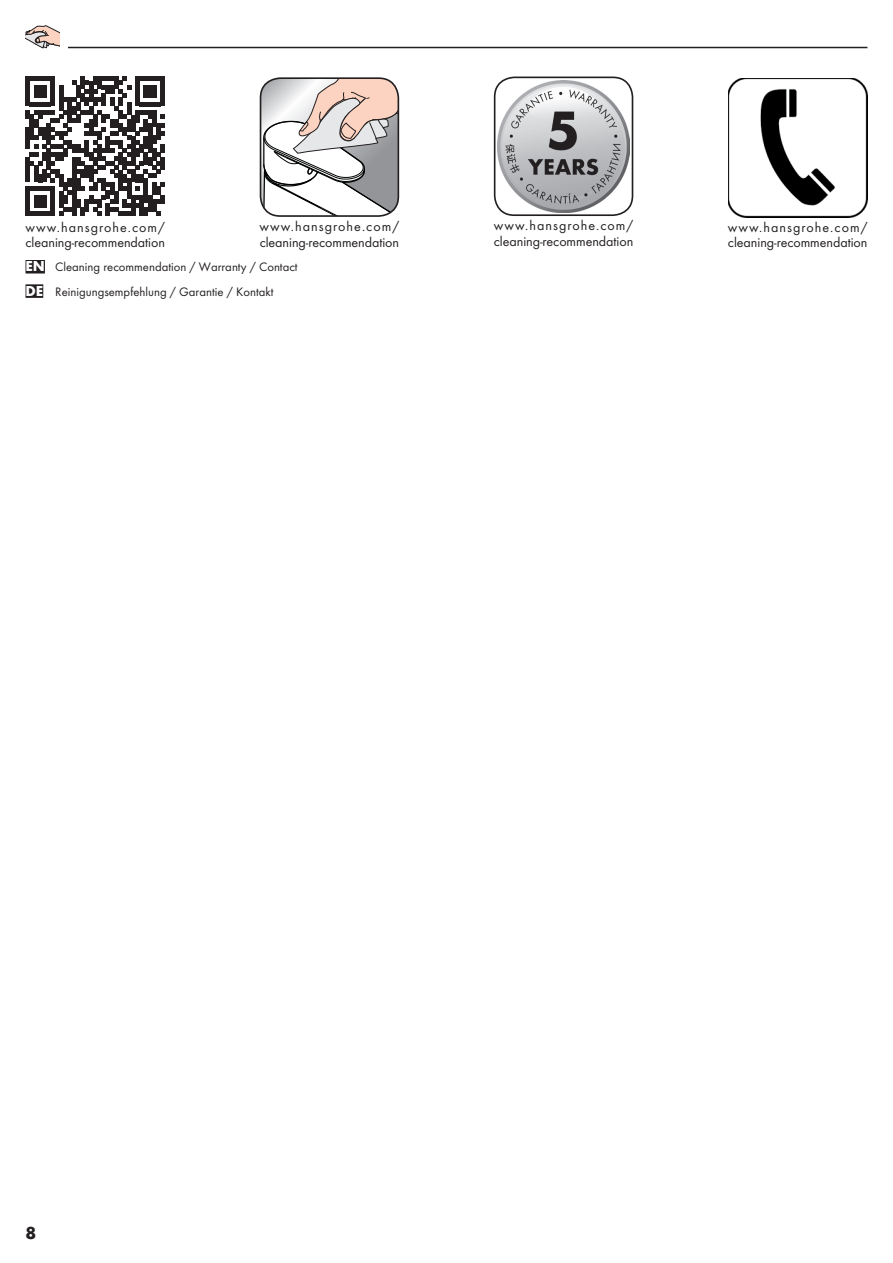
<style>
.page{position:relative;width:893px;height:1263px;background:#fff}
.page>*{position:absolute;margin:0;border:0;box-sizing:border-box;transform-origin:0 0}
.t1{font:700 18px "Futura TOT";color:#231f20}
.t2{font:14.1px/15.6px "Futura TOT Boo";letter-spacing:-.005em;color:#231f20}
.t3{font:12.75px/24.3px "Futura TOT Boo";color:#231f20}
.s1{font-family:"Futura TOT";font-weight:700;font-size:15px;color:#fff}
</style>
<div class="page">
<hr style="left:26px;top:47px;width:841px;height:1px;background:#231f20">
<div style="left:26px;top:26px;width:42px;height:25px;background:#fff"></div>
<svg style="left:26px;top:26px;width:33px;height:22px"></svg>
<svg style="left:262px;top:78px;width:136px;height:138px"></svg>
<div style="left:260px;top:77px;width:139px;height:140px;border:2px solid #231f20;border-radius:20px"></div>
<img style="left:728px;top:78px;width:139px;height:140px">
<img style="left:498px;top:80px;width:131px;height:132px">
<div style="left:494px;top:77px;width:139px;height:139px;border:2px solid #231f20;border-radius:20px"></div>
<svg style="left:26px;top:77px;width:139px;height:139px"></svg>
<div style="left:26px;top:260px;width:19px;height:13px;background:#231f20"></div>
<div style="left:26px;top:284px;width:17px;height:14px;background:#231f20"></div>
<p class="t2" style="left:494px;top:217px;width:141px">www.hansgrohe.com/ cleaning-recommendation</p>
<p class="t2" style="left:260px;top:218px;width:141px">www.hansgrohe.com/ cleaning-recommendation</p>
<p class="t2" style="left:728px;top:219px;width:141px">www.hansgrohe.com/ cleaning-recommendation</p>
<p class="t2" style="left:26px;top:219px;width:141px">www.hansgrohe.com/ cleaning-recommendation</p>
<p class="t3" style="left:26px;top:255px;width:274px"><span class="s1">EN</span> Cleaning recommendation / Warranty / Contact<br><span class="s1">DE</span> Reinigungsempfehlung / Garantie / Kontakt</p>
<p class="t1" style="left:26px;top:1222px;width:12px">8</p>
</div>
